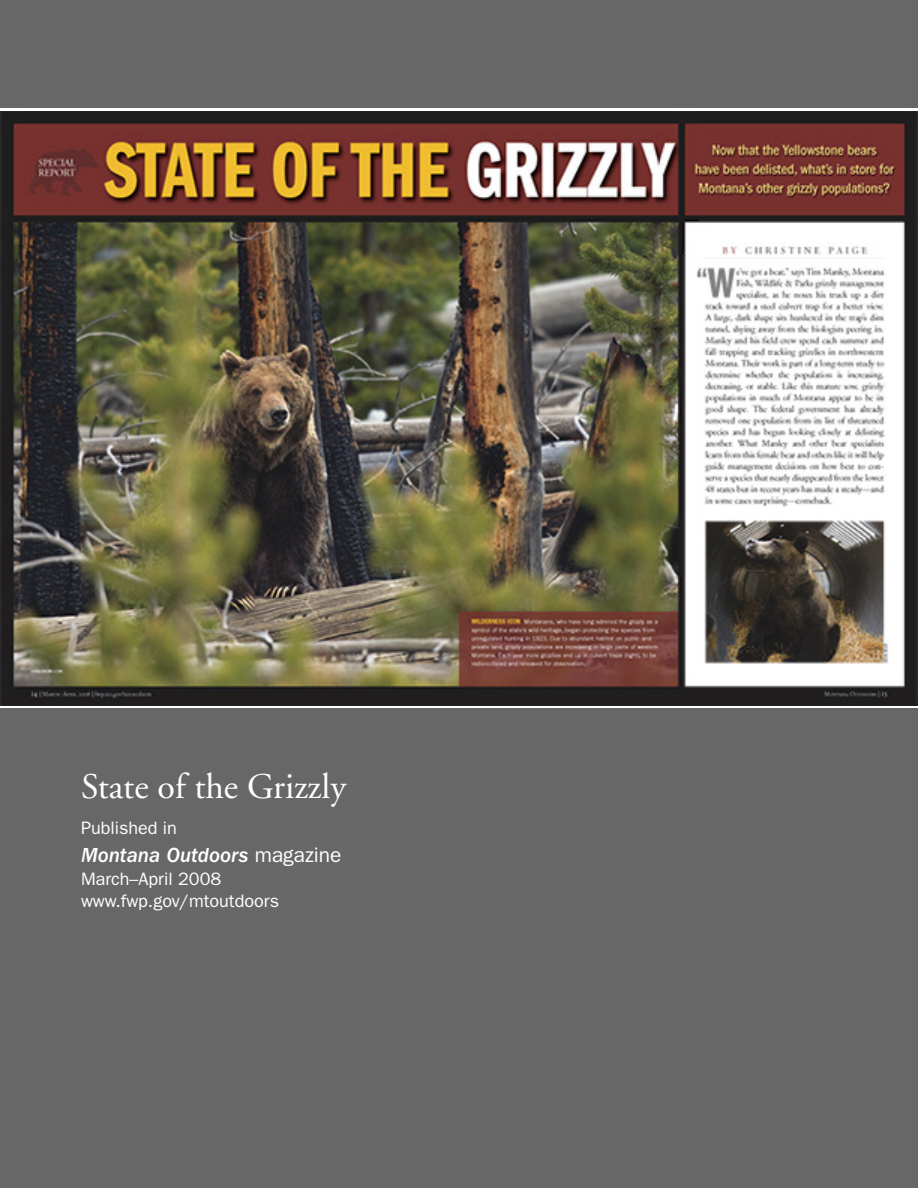
<style>
.page{position:relative;width:918px;height:1188px;background:#fff}
.page>*{position:absolute;margin:0;border:0;box-sizing:border-box;transform-origin:0 0}
.t1{font:36px "Adobe Garamond";color:#fff}
.t2{font:italic 500 21px "Franklin Gothic";color:#fff}
.t3{font:18px/21.6px "Franklin Gothic";color:#fff}
.s1{font-weight:400;font-style:normal}
</style>
<div class="page">
<img style="left:0;top:111px;width:918px;height:594px">
<div style="left:0;top:0;width:918px;height:108px;background:#686768"></div>
<div style="left:0;top:709px;width:918px;height:479px;background:#686768"></div>
<h1 class="t1" style="left:81px;top:772px;width:267px">State of the Grizzly</h1>
<p class="t3" style="left:81px;top:818px;width:98px">Published in</p>
<p class="t2" style="left:81px;top:848px;width:262px">Montana Outdoors <span class="s1">magazine</span></p>
<p class="t3" style="left:81px;top:870px;width:200px">March–April 2008 www.fwp.gov/mtoutdoors</p>
</div>
